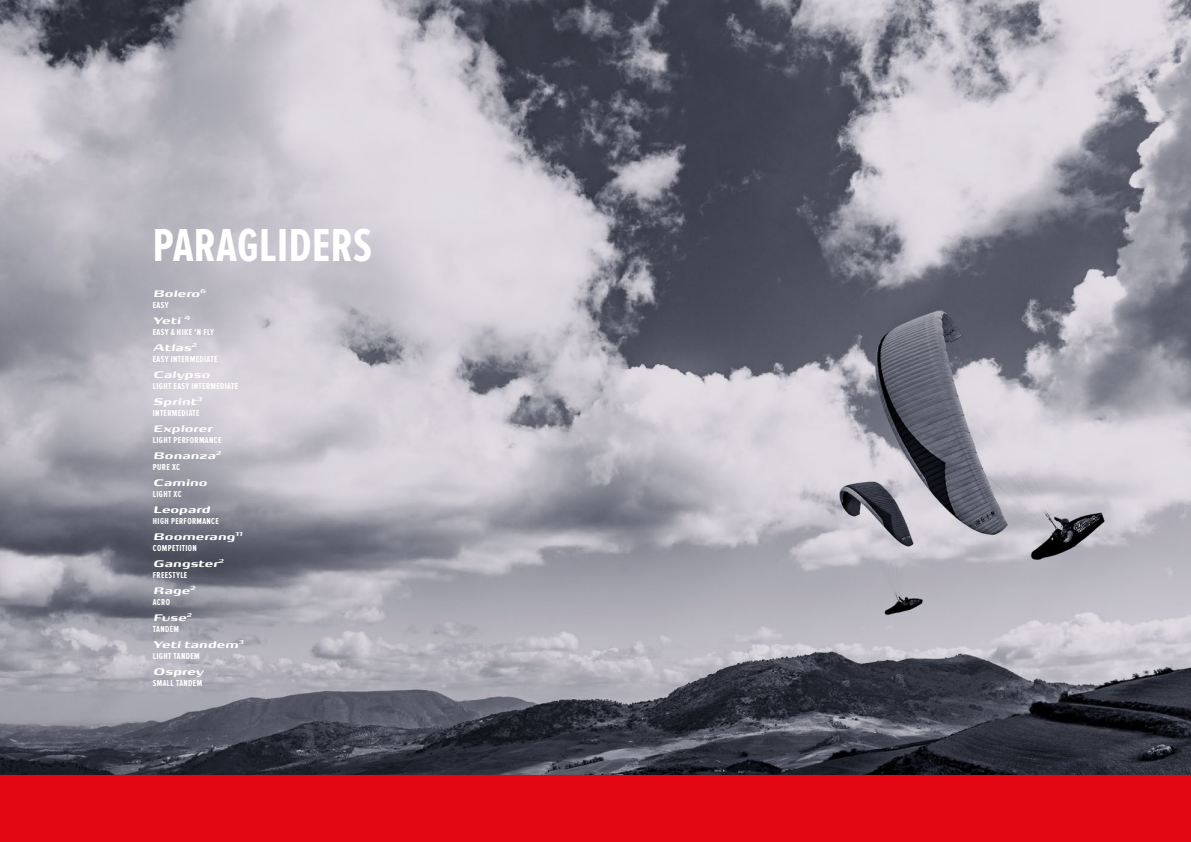
<style>
.page{position:relative;width:1191px;height:842px;background:#fff}
.page>*{position:absolute;margin:0;border:0;box-sizing:border-box;transform-origin:0 0}
.t1{font:700 48px "Proxima Nova Ex Cn";letter-spacing:.01em;color:#fff}
.t2{font:italic 900 12px "FP Head Pro";letter-spacing:.01em;color:#fff}
.t3{font:700 9px "Proxima Nova Ex Cn";letter-spacing:.04em;color:#fff}
</style>
<div class="page">
<div style="left:587px;top:774px;width:604px;height:68px;background:#e30613"></div>
<div style="left:0;top:774px;width:604px;height:68px;background:#e30613"></div>
<img style="left:0;top:0;width:1191px;height:774px">
<h1 class="t1" style="left:153px;top:218px;width:221px">PARAGLIDERS</h1>
<h2 class="t2" style="left:153px;top:285px;width:54px">Bolero<sup>6</sup></h2>
<p class="t3" style="left:153px;top:300px;width:17px">EASY</p>
<h2 class="t2" style="left:153px;top:312px;width:39px">Yeti <sup>4</sup></h2>
<p class="t3" style="left:153px;top:327px;width:63px">EASY &amp; HIKE ‘N FLY</p>
<h2 class="t2" style="left:153px;top:339px;width:45px">Atlas<sup>2</sup></h2>
<p class="t3" style="left:153px;top:354px;width:66px">EASY INTERMEDIATE</p>
<h2 class="t2" style="left:153px;top:366px;width:58px">Calypso</h2>
<p class="t3" style="left:153px;top:381px;width:87px">LIGHT EASY INTERMEDIATE</p>
<h2 class="t2" style="left:153px;top:393px;width:51px">Sprint<sup>3</sup></h2>
<p class="t3" style="left:153px;top:408px;width:48px">INTERMEDIATE</p>
<h2 class="t2" style="left:153px;top:420px;width:61px">Explorer</h2>
<p class="t3" style="left:153px;top:435px;width:70px">LIGHT PERFORMANCE</p>
<h2 class="t2" style="left:153px;top:447px;width:70px">Bonanza<sup>2</sup></h2>
<p class="t3" style="left:153px;top:462px;width:29px">PURE XC</p>
<h2 class="t2" style="left:153px;top:474px;width:56px">Camino</h2>
<p class="t3" style="left:153px;top:489px;width:30px">LIGHT XC</p>
<h2 class="t2" style="left:153px;top:501px;width:58px">Leopard</h2>
<p class="t3" style="left:153px;top:516px;width:68px">HIGH PERFORMANCE</p>
<h2 class="t2" style="left:153px;top:528px;width:91px">Boomerang<sup>11</sup></h2>
<p class="t3" style="left:153px;top:543px;width:46px">COMPETITION</p>
<h2 class="t2" style="left:153px;top:555px;width:72px">Gangster<sup>2</sup></h2>
<p class="t3" style="left:153px;top:570px;width:36px">FREESTYLE</p>
<h2 class="t2" style="left:153px;top:582px;width:44px">Rage<sup>2</sup></h2>
<p class="t3" style="left:153px;top:597px;width:19px">ACRO</p>
<h2 class="t2" style="left:153px;top:609px;width:40px">Fuse<sup>2</sup></h2>
<p class="t3" style="left:153px;top:624px;width:28px">TANDEM</p>
<h2 class="t2" style="left:153px;top:636px;width:92px">Yeti tandem<sup>3</sup></h2>
<p class="t3" style="left:153px;top:651px;width:48px">LIGHT TANDEM</p>
<h2 class="t2" style="left:153px;top:663px;width:52px">Osprey</h2>
<p class="t3" style="left:153px;top:678px;width:51px">SMALL TANDEM</p>
</div>
